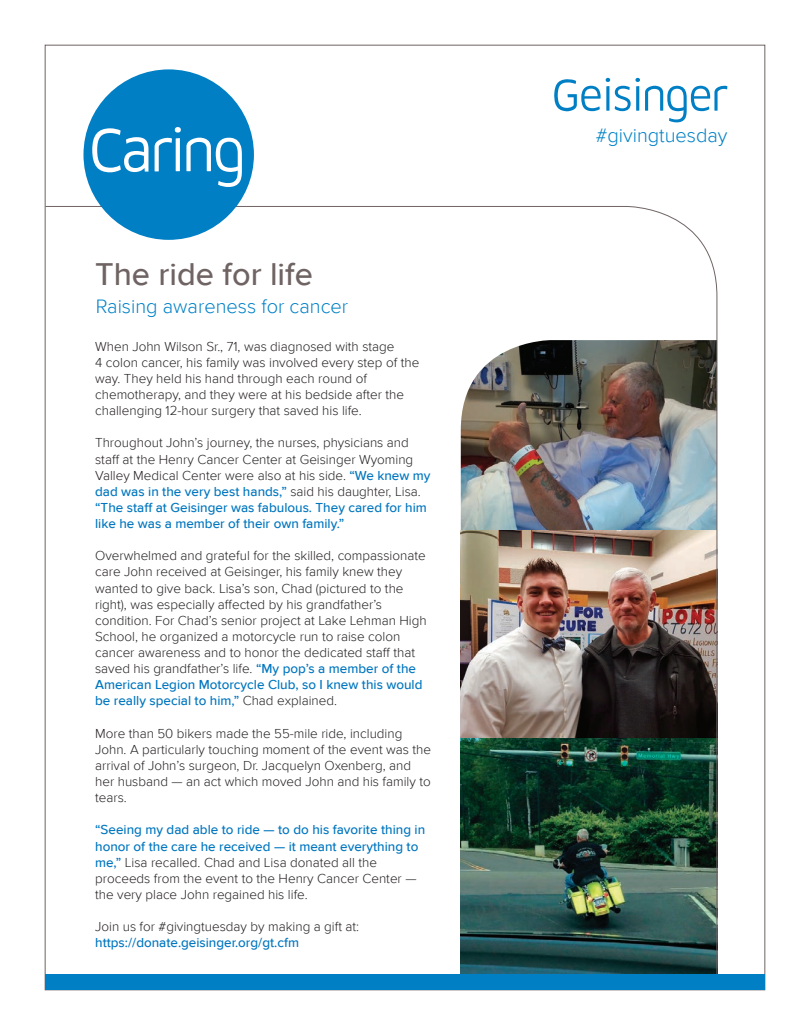
<style>
.page{position:relative;width:810px;height:1035px;background:#fff}
.page>*{position:absolute;margin:0;border:0;box-sizing:border-box;transform-origin:0 0}
.t1{font:500 32.5px "Proxima Nova";color:#6f6463}
.t2{font:300 20px "Proxima Nova";color:#0081c7}
.t3{font:300 13.5px/16.1px "Proxima Nova";color:#231f20}
.t4{font:500 13.5px "Proxima Nova";color:#0076bf}
.s1{font-weight:500;color:#0076bf}
</style>
<div class="page">
<svg style="left:554px;top:78px;width:173px;height:44px"></svg>
<img style="left:47px;top:206px;width:670px;height:768px">
<div style="left:45px;top:974px;width:720px;height:16px;background:#007fc5"></div>
<div style="left:83px;top:69px;width:171px;height:171px;background:#007fc5;border-radius:50%"></div>
<svg style="left:155px;top:127px;width:87px;height:60px"></svg>
<svg style="left:92px;top:128px;width:56px;height:44px"></svg>
<h1 class="t1" style="left:95px;top:255px;width:219px">The ride for life</h1>
<h2 class="t2" style="left:96px;top:294px;width:254px">Raising awareness for cancer</h2>
<p class="t3" style="left:95px;top:339px;width:326px">When John Wilson Sr., 71, was diagnosed with stage<br>4 colon cancer, his family was involved every step of the way. They held his hand through each round of chemotherapy, and they were at his bedside after the challenging 12-hour surgery that saved his life.</p>
<p class="t3" style="left:95px;top:435px;width:337px">Throughout John’s journey, the nurses, physicians and staff at the Henry Cancer Center at Geisinger Wyoming Valley Medical Center were also at his side. <span class="s1">“We knew my dad was in the very best hands,”</span> said his daughter, Lisa. <span class="s1">“The staff at Geisinger was fabulous. They cared for him like he was a member of their own family.”</span></p>
<p class="t3" style="left:95px;top:548px;width:333px">Overwhelmed and grateful for the skilled, compassionate care John received at Geisinger, his family knew they wanted to give back. Lisa’s son, Chad (pictured to the right), was especially affected by his grandfather’s condition. For Chad’s senior project at Lake Lehman High School, he organized a motorcycle run to raise colon cancer awareness and to honor the dedicated staff that saved his grandfather’s life. <span class="s1">“My pop’s a member of the American Legion Motorcycle Club, so I knew this would be really special to him,”</span> Chad explained.</p>
<p class="t3" style="left:95px;top:726px;width:337px">More than 50 bikers made the 55-mile ride, including John. A particularly touching moment of the event was the arrival of John’s surgeon, Dr. Jacquelyn Oxenberg, and her husband — an act which moved John and his family to tears.</p>
<p class="t3" style="left:95px;top:822px;width:332px"><span class="s1">“Seeing my dad able to ride — to do his favorite thing in honor of the care he received — it meant everything to me,”</span> Lisa recalled. Chad and Lisa donated all the proceeds from the event to the Henry Cancer Center — the very place John regained his life.</p>
<p class="t3" style="left:95px;top:919px;width:266px">Join us for #givingtuesday by making a gift at:</p>
<p class="t4" style="left:95px;top:935px;width:205px">https://donate.geisinger.org/gt.cfm</p>
<h2 class="t2" style="left:596px;top:123px;width:133px">#givingtuesday</h2>
</div>
